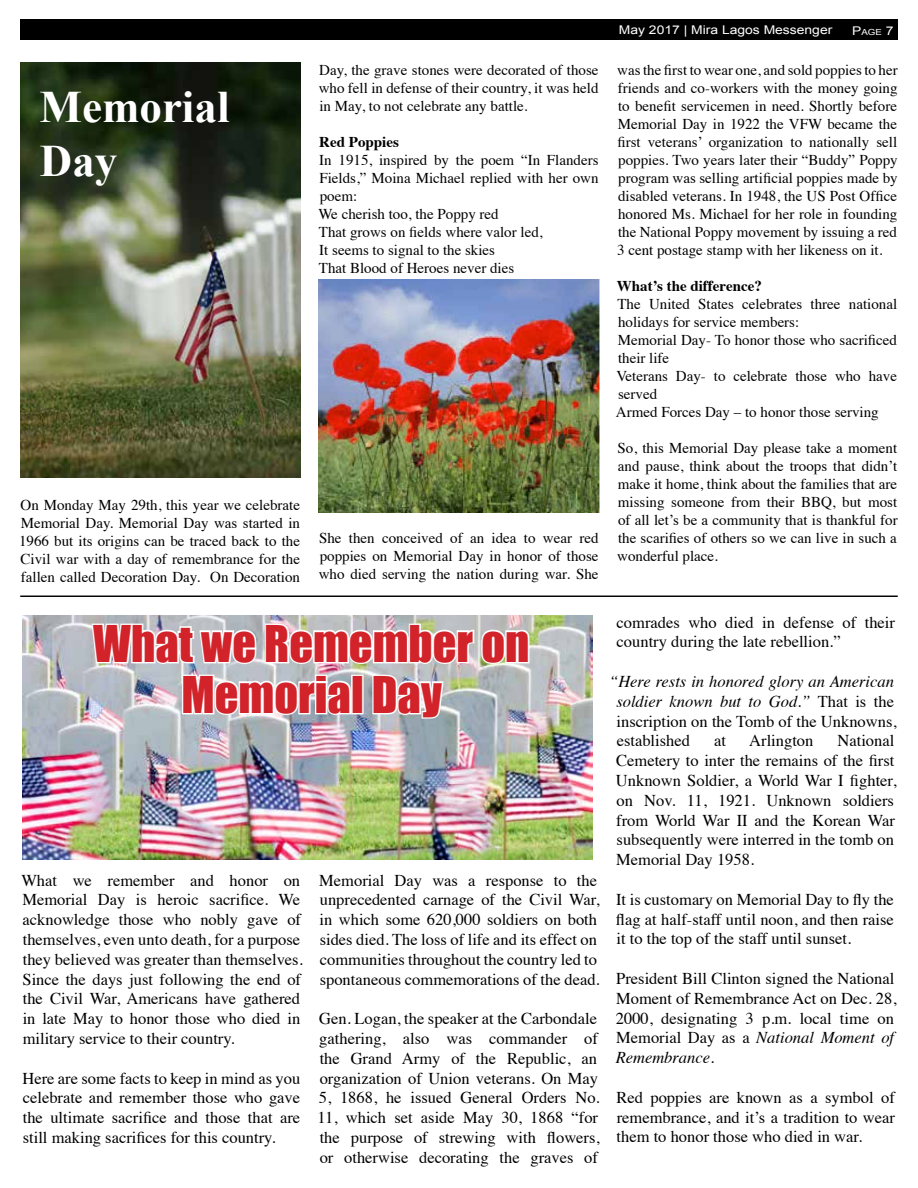
<style>
.page{position:relative;width:918px;height:1188px;background:#fff}
.page>*{position:absolute;margin:0;border:0;box-sizing:border-box;transform-origin:0 0}
.t1{font:46.5px/51px "Impact";color:#d2232a;text-align:center}
.t2{font:700 45px/54px "Times New Roman";color:#fff}
.t3{font:16.5px/19.8px "Times";color:#000}
.t4{font:italic 16.5px/19.8px "Times";color:#000}
.t5{font:15px/18px "Times";color:#000;text-align:justify}
.t6{font:700 15px "Times";color:#000}
.t7{font:12px "Arial";color:#fff;scale:1.16 1}
.t8{font:8.4px "Arial";color:#fff;scale:1.16 1}
.s1{font-size:12px}
.s2{font-style:normal}
.s3{font-style:italic}
</style>
<div class="page">
<div style="left:20px;top:20px;width:878px;height:20px;background:#000"></div>
<img style="left:20px;top:63px;width:280px;height:414px">
<img style="left:319px;top:280px;width:280px;height:233px">
<hr style="left:20px;top:596px;width:878px;height:1px;background:#000">
<img style="left:23px;top:616px;width:569px;height:243px">
<img style="left:90px;top:617px;width:441px;height:114px">
<h2 class="t2" style="left:40px;top:79px;width:191px">Memorial<br>Day</h2>
<p class="t5" style="left:319px;top:60px;width:281px">Day, the grave stones were decorated of those who fell in defense of their country, it was held in May, to not celebrate any battle.</p>
<p class="t6" style="left:319px;top:128px;width:81px">Red Poppies</p>
<p class="t5" style="left:318px;top:150px;width:282px;text-align:left">In 1915, inspired by the poem “In Flanders<br>Fields,” Moina Michael replied with her own poem:<br>We cherish too, the Poppy red<br>That grows on fields where valor led,<br>It seems to signal to the skies<br>That Blood of Heroes never dies</p>
<p class="t5" style="left:19px;top:495px;width:282px">On Monday May 29th, this year we celebrate Memorial Day. Memorial Day was started in 1966 but its origins can be traced back to the Civil war with a day of remembrance for the fallen called Decoration Day. On Decoration</p>
<p class="t5" style="left:319px;top:528px;width:281px">She then conceived of an idea to wear red poppies on Memorial Day in honor of those who died serving the nation during war. She</p>
<h1 class="t1" style="left:93px;top:617px;width:438px">What we Remember on<br>Memorial Day</h1>
<p class="t3" style="left:21px;top:869px;width:283px">What we remember and honor on Memorial Day is heroic sacrifice. We acknowledge those who nobly gave of themselves, even unto death, for a purpose they believed was greater than themselves.<br>Since the days just following the end of the Civil War, Americans have gathered in late May to honor those who died in military service to their country.</p>
<p class="t3" style="left:23px;top:1067px;width:279px;text-align:justify">Here are some facts to keep in mind as you celebrate and remember those who gave the ultimate sacrifice and those that are still making sacrifices for this country.</p>
<p class="t3" style="left:319px;top:869px;width:282px">Memorial Day was a response to the unprecedented carnage of the Civil War, in which some 620,000 soldiers on both sides died. The loss of life and its effect on communities throughout the country led to spontaneous commemorations of the dead.</p>
<p class="t3" style="left:318px;top:1007px;width:284px">Gen. Logan, the speaker at the Carbondale gathering, also was commander of the Grand Army of the Republic, an organization of Union veterans. On May 5, 1868, he issued General Orders No.<br>11, which set aside May 30, 1868 “for the purpose of strewing with flowers, or otherwise decorating the graves of</p>
<p class="t7" style="left:619px;top:22px;width:186px">May 2017 | Mira Lagos Messenger</p>
<p class="t8" style="left:852px;top:27px;width:37px"><span class="s1">P</span>age <span class="s1">7</span></p>
<p class="t5" style="left:617px;top:60px;width:282px">was the first to wear one, and sold poppies to her friends and co-workers with the money going to benefit servicemen in need. Shortly before Memorial Day in 1922 the VFW became the first veterans’ organization to nationally sell poppies. Two years later their “Buddy” Poppy program was selling artificial poppies made by disabled veterans. In 1948, the US Post Office honored Ms. Michael for her role in founding the National Poppy movement by issuing a red 3 cent postage stamp with her likeness on it.</p>
<p class="t6" style="left:617px;top:272px;width:146px">What’s the difference?</p>
<p class="t5" style="left:616px;top:294px;width:283px;text-align:left">The United States celebrates three national holidays for service members:<br>Memorial Day- To honor those who sacrificed their life<br>Veterans Day- to celebrate those who have served<br>Armed Forces Day – to honor those serving</p>
<p class="t5" style="left:617px;top:438px;width:282px">So, this Memorial Day please take a moment and pause, think about the troops that didn’t make it home, think about the families that are missing someone from their BBQ, but most of all let’s be a community that is thankful for the scarifies of others so we can live in such a wonderful place.</p>
<p class="t3" style="left:617px;top:611px;width:280px">comrades who died in defense of their country during the late rebellion.”</p>
<p class="t4" style="left:616px;top:671px;width:282px;text-indent:-7px">“Here rests in honored glory an American soldier known but to God.” <span class="s2">That is the inscription on the Tomb of the Unknowns, established</span></p>
<p class="t3" style="left:616px;top:730px;width:282px;text-indent:222px">National<br>Cemetery to inter the remains of the first<br>Unknown Soldier, a World War I fighter, on Nov. 11, 1921. Unknown soldiers from World War II and the Korean War subsequently were interred in the tomb on<br>Memorial Day 1958.</p>
<p class="t3" style="left:616px;top:888px;width:280px;text-align:justify">It is customary on Memorial Day to fly the flag at half-staff until noon, and then raise it to the top of the staff until sunset.</p>
<p class="t3" style="left:616px;top:967px;width:282px">President Bill Clinton signed the National Moment of Remembrance Act on Dec. 28, 2000, designating 3 p.m. local time on Memorial Day as a <span class="s3">National Moment of Remembrance.</span></p>
<p class="t3" style="left:616px;top:1086px;width:280px;text-align:justify">Red poppies are known as a symbol of remembrance, and it’s a tradition to wear them to honor those who died in war.</p>
<p class="t3" style="left:714px;top:730px;width:13px">at</p>
<p class="t3" style="left:749px;top:730px;width:66px">Arlington</p>
</div>
